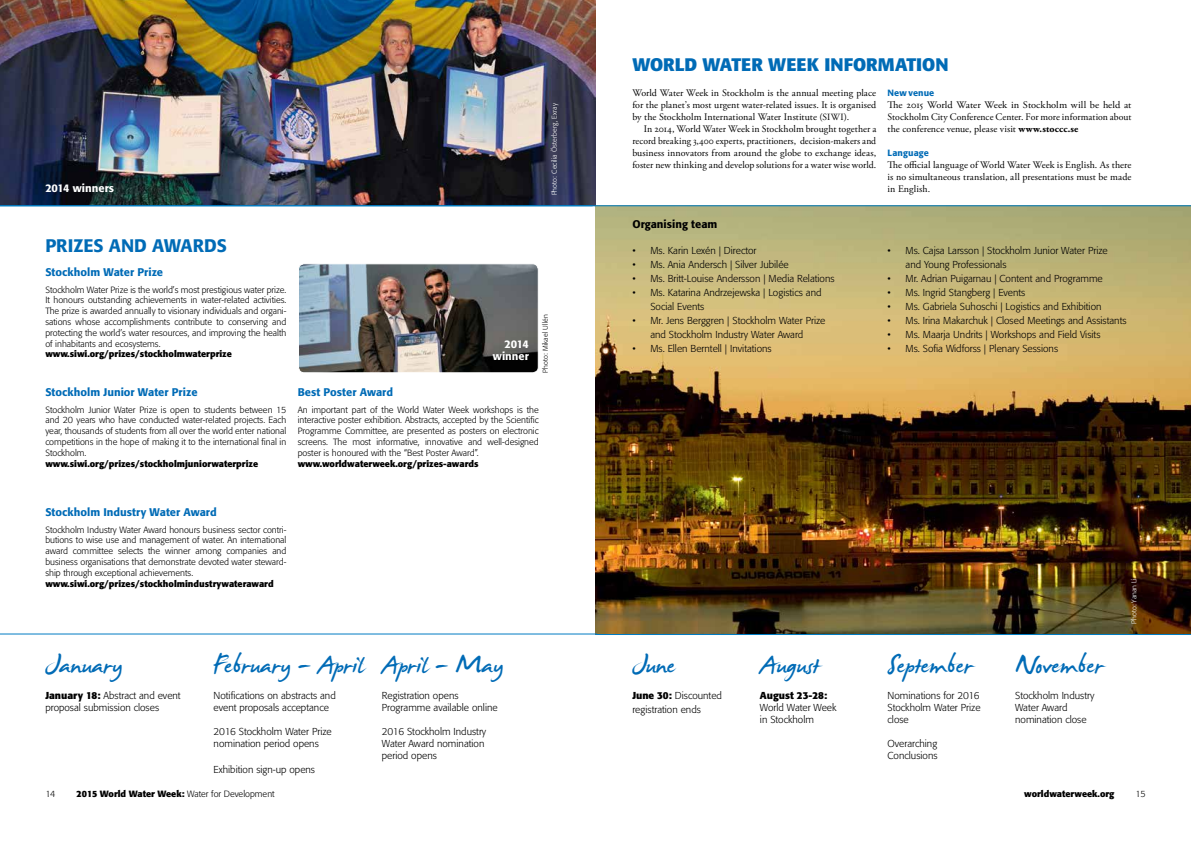
<style>
.page{position:relative;width:1191px;height:842px;background:#fff}
.page>*{position:absolute;margin:0;border:0;box-sizing:border-box;transform-origin:0 0}
.t1{font:40px "James Fajardo";color:#006bb6}
.t2{font:700 18px "Formata";color:#006bb6}
.t3{font:500 18px "Formata";color:#006bb6}
.t4{font:500 11px "Formata";letter-spacing:.005em;color:#006bb6}
.t5{font:500 11px/12px "Formata";color:#fff;text-align:right}
.t6{font:500 11px "Formata";color:#000}
.t7{font:300 10px/12px "Formata";color:#000}
.t8{font:10px/12px "Adobe Garamond Pro";letter-spacing:.005em;color:#000;text-align:justify}
.t9{font:10px/12px "Adobe Garamond Pro";letter-spacing:.005em;color:#000;text-align:justify;scale:1.04 1}
.t10{font:700 10px "Formata";color:#000}
.t11{font:300 9px/10.8px "Formata";color:#000;text-align:justify}
.t12{font:700 9px "Formata";color:#000}
.t13{font:500 9px "Formata";letter-spacing:.01em;color:#006bb6}
.t14{font:300 7px "Formata";letter-spacing:.015em;color:#fff}
.t15{font:300 7px "Formata";letter-spacing:.015em;color:#000}
.s1{font-weight:700}
.s2{font-size:9.5px}
.s3{font-weight:300}
</style>
<div class="page">
<img style="left:595px;top:207px;width:596px;height:427px">
<img style="left:0;top:0;width:595px;height:206px">
<img style="left:300px;top:265px;width:237px;height:106px">
<div style="left:298px;top:263px;width:241px;height:110px;border:1px solid #fff;border-radius:6px"></div>
<hr style="left:0;top:634px;width:597px;height:1px;background:#007cc3">
<hr style="left:595px;top:206px;width:596px;height:1px;background:#007cc3">
<hr style="left:0;top:206px;width:595px;height:1px;background:#007cc3">
<hr style="left:595px;top:634px;width:596px;height:1px;background:#007cc3">
<p class="t5" style="left:45px;top:182px;width:70px">2014 winners</p>
<p class="t14" style="left:550px;top:195px;width:94px;rotate:-90deg">Photo: Cecilia Österberg, Exray</p>
<h2 class="t3" style="left:45px;top:235px;width:183px">PRIZES AND AWARDS</h2>
<p class="t4" style="left:45px;top:265px;width:119px">Stockholm Water Prize</p>
<p class="t11" style="left:45px;top:284px;width:242px">Stockholm Water Prize is the world’s most prestigious water prize.<br>It honours outstanding achievements in water-related activities.<br>The prize is awarded annually to visionary individuals and organi&shy;sations whose accomplishments contribute to conserving and protecting the world’s water resources, and improving the health of inhabitants and ecosystems.</p>
<p class="t12" style="left:45px;top:348px;width:188px">www.siwi.org/prizes/stockholmwaterprize</p>
<p class="t4" style="left:45px;top:385px;width:154px">Stockholm Junior Water Prize</p>
<p class="t11" style="left:45px;top:404px;width:242px">Stockholm Junior Water Prize is open to students between 15 and 20 years who have conducted water-related projects. Each year, thousands of students from all over the world enter national competitions in the hope of making it to the international final in Stockholm.</p>
<p class="t12" style="left:45px;top:458px;width:214px">www.siwi.org/prizes/stockholmjuniorwaterprize</p>
<p class="t4" style="left:45px;top:505px;width:173px">Stockholm Industry Water Award</p>
<p class="t11" style="left:45px;top:524px;width:242px">Stockholm Industry Water Award honours business sector contri&shy;butions to wise use and management of water. An international award committee selects the winner among companies and business organisations that demonstrate devoted water steward&shy;ship through exceptional achievements.</p>
<p class="t12" style="left:45px;top:578px;width:230px">www.siwi.org/prizes/stockholmindustrywateraward</p>
<p class="t5" style="left:493px;top:338px;width:37px">2014 winner</p>
<p class="t15" style="left:541px;top:373px;width:60px;rotate:-90deg">Photo: Mikael Ullén</p>
<p class="t4" style="left:298px;top:385px;width:97px">Best Poster Award</p>
<p class="t11" style="left:298px;top:404px;width:242px">An important part of the World Water Week workshops is the interactive poster exhibition. Abstracts, accepted by the Scientific Programme Committee, are presented as posters on electronic screens. The most informative, innovative and well-designed poster is honoured with the “Best Poster Award”.</p>
<p class="t12" style="left:298px;top:458px;width:182px">www.worldwaterweek.org/prizes-awards</p>
<h1 class="t1" style="left:45px;top:644px;width:79px">January</h1>
<p class="t7" style="left:45px;top:690px;width:137px"><span class="s1">January 18:</span> Abstract and event proposal submission closes</p>
<h1 class="t1" style="left:214px;top:644px;width:291px">February - April April - May</h1>
<p class="t7" style="left:214px;top:689px;width:124px">Notifications on abstracts and event proposals acceptance</p>
<p class="t7" style="left:214px;top:725px;width:120px">2016 Stockholm Water Prize nomination period opens</p>
<p class="t7" style="left:214px;top:764px;width:103px">Exhibition sign-up opens</p>
<p class="t7" style="left:382px;top:689px;width:117px">Registration opens<br>Programme available online</p>
<p class="t7" style="left:382px;top:725px;width:106px">2016 Stockholm Industry<br>Water Award nomination period opens</p>
<h2 class="t2" style="left:632px;top:54px;width:318px">WORLD WATER WEEK INFORMATION</h2>
<p class="t8" style="left:632px;top:87px;width:245px">World Water Week in Stockholm is the annual meeting place for the planet’s most urgent water-related issues. It is organised by the Stockholm International Water Institute (<span class="s2">SIWI</span>).</p>
<p class="t8" style="left:632px;top:123px;width:245px;text-indent:11px">In 2014, World Water Week in Stockholm brought together a record breaking 3,400 experts, practitioners, decision-makers and business innovators from around the globe to exchange ideas, foster new thinking and develop solutions for a water wise world.</p>
<p class="t6" style="left:632px;top:217px;width:87px">Organising team</p>
<p class="t7" style="left:632px;top:245px;width:126px">• Ms. Karin Lexén | Director</p>
<p class="t7" style="left:632px;top:259px;width:158px">• Ms. Ania Andersch | Silver Jubilée</p>
<p class="t7" style="left:632px;top:273px;width:204px">• Ms. Britt-Louise Andersson | Media Relations</p>
<p class="t7" style="left:650px;top:286px;width:173px;line-height:14px;text-indent:-18px">• Ms. Katarina Andrzejewska | Logistics and<br>Social Events</p>
<p class="t7" style="left:632px;top:314px;width:195px;line-height:14px;text-align:center">• Mr. Jens Berggren | Stockholm Water Prize and Stockholm Industry Water Award</p>
<p class="t7" style="left:632px;top:343px;width:141px">• Ms. Ellen Berntell | Invitations</p>
<p class="t13" style="left:887px;top:87px;width:48px">New venue</p>
<p class="t9" style="left:887px;top:99px;width:236px">The 2015 World Water Week in Stockholm will be held at Stockholm City Conference Center. For more information about the conference venue, please visit <span class="s1">www.stoccc.se</span></p>
<p class="t13" style="left:887px;top:147px;width:43px">Language</p>
<p class="t8" style="left:887px;top:159px;width:245px">The official language of World Water Week is English. As there is no simultaneous translation, all presentations must be made in English.</p>
<p class="t7" style="left:905px;top:243px;width:204px;line-height:14px;text-indent:-18px">• Ms. Cajsa Larsson | Stockholm Junior Water Prize and Young Professionals</p>
<p class="t7" style="left:887px;top:272px;width:217px">• Mr. Adrian Puigarnau | Content and Programme</p>
<p class="t7" style="left:887px;top:286px;width:139px">• Ms. Ingrid Stangberg | Events</p>
<p class="t7" style="left:887px;top:300px;width:215px">• Ms. Gabriela Suhoschi | Logistics and Exhibition</p>
<p class="t7" style="left:887px;top:314px;width:240px">• Ms. Irina Makarchuk | Closed Meetings and Assistants</p>
<p class="t7" style="left:887px;top:328px;width:214px">• Ms. Maarja Undrits | Workshops and Field Visits</p>
<p class="t7" style="left:887px;top:342px;width:172px">• Ms. Sofia Widforss | Plenary Sessions</p>
<h1 class="t1" style="left:632px;top:644px;width:45px">June</h1>
<p class="t7" style="left:632px;top:688px;width:91px;line-height:14.4px"><span class="s1">June 30:</span> Discounted registration ends</p>
<h1 class="t1" style="left:760px;top:644px;width:61px">August</h1>
<p class="t10" style="left:760px;top:689px;width:69px">August 23-28:</p>
<p class="t7" style="left:760px;top:701px;width:78px">World Water Week in Stockholm</p>
<h1 class="t1" style="left:887px;top:644px;width:87px">September</h1>
<p class="t7" style="left:887px;top:689px;width:94px;text-align:justify">Nominations for 2016<br>Stockholm Water Prize close</p>
<p class="t7" style="left:887px;top:737px;width:52px">Overarching<br>Conclusions</p>
<h1 class="t1" style="left:1015px;top:644px;width:90px">November</h1>
<p class="t7" style="left:1015px;top:689px;width:81px">Stockholm Industry<br>Water Award nomination close</p>
<p class="t14" style="left:1129px;top:623px;width:47px;rotate:-90deg">Photo: Yanan Li</p>
<p class="t11" style="left:45px;top:788px;width:12px">14</p>
<p class="t12" style="left:77px;top:788px;width:200px">2015 World Water Week: <span class="s3">Water for Development</span></p>
<p class="t12" style="left:1024px;top:788px;width:92px">worldwaterweek.org</p>
<p class="t11" style="left:1135px;top:788px;width:12px">15</p>
</div>
